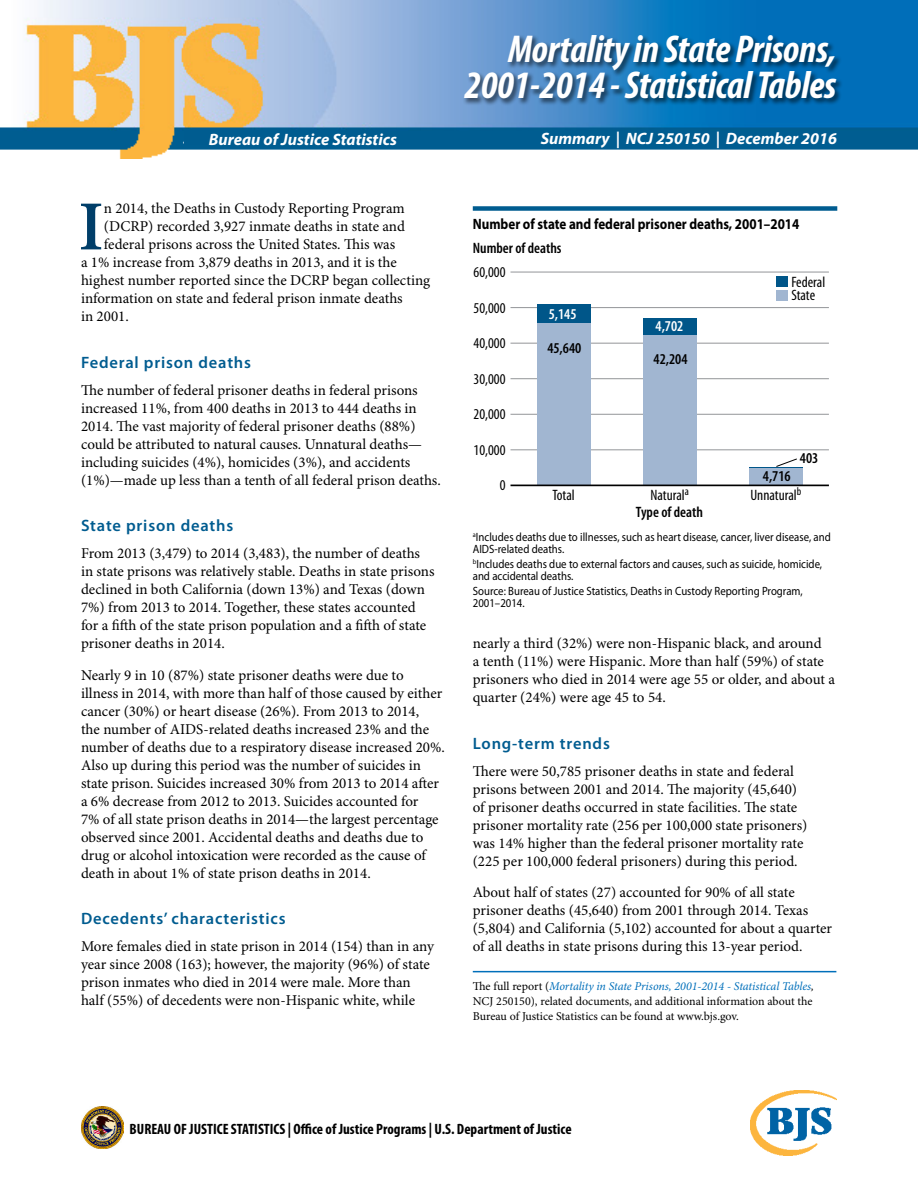
<style>
.page{position:relative;width:918px;height:1188px;background:#fff}
.page>*{position:absolute;margin:0;border:0;box-sizing:border-box;transform-origin:0 0}
.t1{font:600 70.35px "Minion Pro";color:#003e69}
.t2{font:italic 700 condensed 39px/36px "Myriad Pro";letter-spacing:-.01em;color:#fff;text-align:right}
.t3{font:600 16.5px "Myriad Pro";letter-spacing:.05em;color:#005c90}
.t4{font:italic 700 16.5px "Myriad Pro";color:#fff}
.t5{font:condensed 15.15px/13.6px "Myriad Pro";color:#000}
.t6{font:600 condensed 15.15px "Myriad Pro";color:#000}
.t7{font:600 condensed 15.15px "Myriad Pro";color:#fff}
.t8{font:15px/18px "Minion Pro";color:#000}
.t9{font:700 condensed 15px "Myriad Pro";color:#000}
.t10{font:700 15px "Myriad Pro";color:#000;scale:.87 1}
.t11{font:12px/12px "Myriad Pro";color:#000;scale:.9 1}
.t12{font:12px/15px "Minion Pro";letter-spacing:-.005em;color:#000;text-align:justify}
.s1{font-style:italic;color:#006fba}
.s2{font-style:italic}
</style>
<div class="page">
<img style="left:81px;top:1106px;width:42px;height:43px">
<img style="left:0;top:0;width:918px;height:158px">
<div style="left:463px;top:34px;width:381px;height:72px;background:#000;opacity:.5"></div>
<img style="left:751px;top:1090px;width:86px;height:65px">
<div style="left:184px;top:130px;width:204px;height:14px;background:#005c90"></div>
<svg style="left:776px;top:458px;width:21px;height:9px"></svg>
<hr style="left:511px;top:449px;width:318px;height:1px;background:#939598">
<hr style="left:511px;top:414px;width:318px;height:1px;background:#939598">
<hr style="left:511px;top:378px;width:318px;height:1px;background:#939598">
<hr style="left:511px;top:343px;width:318px;height:1px;background:#939598">
<hr style="left:511px;top:307px;width:318px;height:1px;background:#939598">
<hr style="left:511px;top:272px;width:318px;height:1px;background:#939598">
<div style="left:777px;top:276px;width:11px;height:10px;background:#005689"></div>
<div style="left:537px;top:305px;width:53px;height:18px;background:#005689"></div>
<div style="left:643px;top:319px;width:53px;height:16px;background:#005689"></div>
<hr style="left:749px;top:467px;width:53px;height:2px;background:#005689">
<div style="left:777px;top:291px;width:11px;height:10px;background:#a1b6d1"></div>
<div style="left:537px;top:323px;width:53px;height:162px;background:#a1b6d1"></div>
<div style="left:643px;top:335px;width:53px;height:150px;background:#a1b6d1"></div>
<div style="left:749px;top:469px;width:53px;height:16px;background:#a1b6d1"></div>
<hr style="left:511px;top:485px;width:318px;height:1px;background:#000">
<div style="left:473px;top:206px;width:364px;height:5px;background:#005c90"></div>
<hr style="left:473px;top:971px;width:363px;height:1px;background:#006fba">
<h2 class="t2" style="left:464px;top:30px;width:374px">Mortality in State Prisons,<br>2001-2014 - Statistical Tables</h2>
<p class="t4" style="left:209px;top:128px;width:189px">Bureau of Justice Statistics</p>
<p class="t4" style="left:541px;top:127px;width:298px">Summary | NCJ 250150 | December 2016</p>
<p class="t4" style="left:768px;top:127px;width:32px">May</p>
<p class="t4" style="left:829px;top:127px;width:10px">5</p>
<h1 class="t1" style="left:78px;top:185px;width:27px">I</h1>
<p class="t8" style="left:104px;top:200px;width:302px">n 2014, the Deaths in Custody Reporting Program</p>
<p class="t8" style="left:104px;top:218px;width:303px">(DCRP) recorded 3,927 inmate deaths in state and</p>
<p class="t8" style="left:104px;top:236px;width:293px">federal prisons across the United States. This was</p>
<p class="t8" style="left:81px;top:254px;width:317px">a 1% increase from 3,879 deaths in 2013, and it is the</p>
<p class="t8" style="left:81px;top:272px;width:351px">highest number reported since the DCRP began collecting</p>
<p class="t8" style="left:81px;top:290px;width:323px">information on state and federal prison inmate deaths</p>
<p class="t8" style="left:81px;top:308px;width:49px">in 2001.</p>
<p class="t3" style="left:81px;top:352px;width:172px">Federal prison deaths</p>
<p class="t8" style="left:81px;top:382px;width:361px">The number of federal prisoner deaths in federal prisons increased 11%, from 400 deaths in 2013 to 444 deaths in 2014. The vast majority of federal prisoner deaths (88%) could be attributed to natural causes. Unnatural deaths— including suicides (4%), homicides (3%), and accidents (1%)—made up less than a tenth of all federal prison deaths.</p>
<p class="t3" style="left:81px;top:515px;width:154px">State prison deaths</p>
<p class="t8" style="left:81px;top:545px;width:355px">From 2013 (3,479) to 2014 (3,483), the number of deaths in state prisons was relatively stable. Deaths in state prisons declined in both California (down 13%) and Texas (down 7%) from 2013 to 2014. Together, these states accounted for a fifth of the state prison population and a fifth of state prisoner deaths in 2014.</p>
<p class="t8" style="left:81px;top:667px;width:365px">Nearly 9 in 10 (87%) state prisoner deaths were due to<br>illness in 2014, with more than half of those caused by either cancer (30%) or heart disease (26%). From 2013 to 2014,<br>the number of AIDS-related deaths increased 23% and the number of deaths due to a respiratory disease increased 20%.<br>Also up during this period was the number of suicides in state prison. Suicides increased 30% from 2013 to 2014 after a 6% decrease from 2012 to 2013. Suicides accounted for<br>7% of all state prison deaths in 2014—the largest percentage observed since 2001. Accidental deaths and deaths due to drug or alcohol intoxication were recorded as the cause of death in about 1% of state prison deaths in 2014.</p>
<p class="t3" style="left:81px;top:908px;width:206px">Decedents’ characteristics</p>
<p class="t8" style="left:81px;top:938px;width:354px">More females died in state prison in 2014 (154) than in any year since 2008 (163); however, the majority (96%) of state prison inmates who died in 2014 were male. More than half (55%) of decedents were non-Hispanic white, while</p>
<p class="t10" style="left:473px;top:214px;width:377px">Number of state and federal prisoner deaths, 2001–2014</p>
<p class="t6" style="left:473px;top:240px;width:90px">Number of deaths</p>
<p class="t5" style="left:474px;top:265px;width:33px">60,000</p>
<p class="t5" style="left:474px;top:301px;width:33px">50,000</p>
<p class="t5" style="left:474px;top:337px;width:33px">40,000</p>
<p class="t5" style="left:474px;top:372px;width:33px">30,000</p>
<p class="t5" style="left:474px;top:408px;width:33px">20,000</p>
<p class="t5" style="left:474px;top:443px;width:33px">10,000</p>
<p class="t5" style="left:500px;top:479px;width:7px">0</p>
<p class="t7" style="left:549px;top:306px;width:29px">5,145</p>
<p class="t6" style="left:547px;top:340px;width:36px">45,640</p>
<p class="t5" style="left:552px;top:489px;width:24px">Total</p>
<p class="t7" style="left:656px;top:318px;width:29px">4,702</p>
<p class="t6" style="left:654px;top:351px;width:36px">42,204</p>
<p class="t5" style="left:651px;top:489px;width:40px">Natural<sup>a</sup></p>
<p class="t6" style="left:636px;top:504px;width:68px">Type of death</p>
<p class="t5" style="left:791px;top:275px;width:35px">Federal<br>State</p>
<p class="t6" style="left:763px;top:468px;width:29px">4,716</p>
<p class="t6" style="left:800px;top:450px;width:20px">403</p>
<p class="t5" style="left:750px;top:489px;width:52px">Unnatural<sup>b</sup></p>
<p class="t11" style="left:473px;top:530px;width:399px"><sup>a</sup>Includes deaths due to illnesses, such as heart disease, cancer, liver disease, and<br>AIDS-related deaths.</p>
<p class="t11" style="left:473px;top:558px;width:390px"><sup>b</sup>Includes deaths due to external factors and causes, such as suicide, homicide, and accidental deaths.</p>
<p class="t11" style="left:473px;top:585px;width:368px">Source: Bureau of Justice Statistics, Deaths in Custody Reporting Program,<br>2001–2014.</p>
<p class="t8" style="left:473px;top:635px;width:364px">nearly a third (32%) were non-Hispanic black, and around<br>a tenth (11%) were Hispanic. More than half (59%) of state prisoners who died in 2014 were age 55 or older, and about a quarter (24%) were age 45 to 54.</p>
<p class="t3" style="left:473px;top:733px;width:139px">Long-term trends</p>
<p class="t8" style="left:473px;top:763px;width:336px">There were 50,785 prisoner deaths in state and federal prisons between 2001 and 2014. The majority (45,640) of prisoner deaths occurred in state facilities. The state prisoner mortality rate (256 per 100,000 state prisoners) was 14% higher than the federal prisoner mortality rate (225 per 100,000 federal prisoners) during this period.</p>
<p class="t8" style="left:473px;top:884px;width:361px">About half of states (27) accounted for 90% of all state prisoner deaths (45,640) from 2001 through 2014. Texas (5,804) and California (5,102) accounted for about a quarter of all deaths in state prisons during this 13-year period.</p>
<p class="t12" style="left:473px;top:980px;width:343px">The full report (<span class="s1">Mortality in State Prisons, 2001-2014 - Statistical Tables</span><span class="s2">, </span>NCJ 250150), related documents, and additional information about the Bureau of Justice Statistics can be found at www.bjs.gov.</p>
<p class="t9" style="left:130px;top:1119px;width:444px">BUREAU OF JUSTICE STATISTICS | Office of Justice Programs | U.S. Department of Justice</p>
</div>
